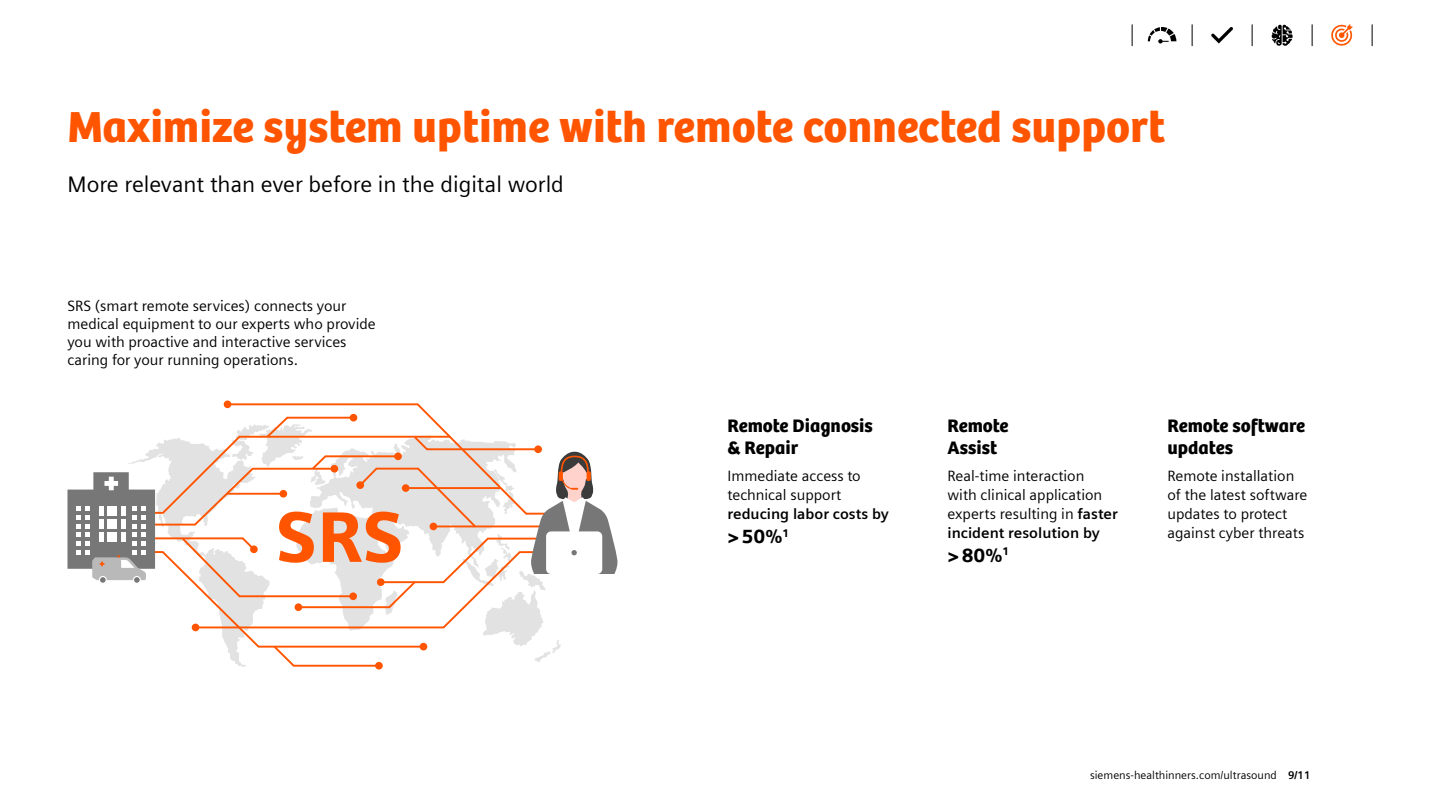
<style>
.page{position:relative;width:1440px;height:810px;background:#fff}
.page>*{position:absolute;margin:0;border:0;box-sizing:border-box;transform-origin:0 0}
.bodytext_headline__2{font:900 71.4px "Siemens Sans";color:#f50}
.headline__60pt_110{font:45px "SH Bree Headline Regular";color:#f50}
.subhead__30pt_120{font:22.5px "Siemens Sans";color:#000}
.bodytext_headline__2-2{font:18.75px/22.5px "SH Bree Headline Regular";color:#000}
.bodytext_20pt_24pt{font:900 18.75px "Siemens Sans";color:#000}
.bodytext_20pt_24pt-2{font:15px/18.8px "Siemens Sans";color:#000}
.t1{font:11.25px "Siemens Sans";color:#000}
.s1{font-weight:700}
</style>
<div class="page">
<div style="left:224px;top:401px;width:7px;height:7px;background:#f50;border-radius:50%"></div>
<svg style="left:67px;top:402px;width:551px;height:266px"></svg>
<svg style="left:1211px;top:27px;width:22px;height:17px"></svg>
<svg style="left:1148px;top:27px;width:28px;height:17px"></svg>
<svg style="left:1192px;top:25px;width:1px;height:21px"></svg>
<svg style="left:1132px;top:25px;width:1px;height:21px"></svg>
<svg style="left:1372px;top:25px;width:1px;height:21px"></svg>
<svg style="left:1312px;top:25px;width:1px;height:21px"></svg>
<svg style="left:1252px;top:25px;width:1px;height:21px"></svg>
<svg style="left:1331px;top:24px;width:22px;height:22px"></svg>
<svg style="left:1271px;top:25px;width:22px;height:21px"></svg>
<h1 class="headline__60pt_110" style="left:68px;top:92px;width:1099px">Maximize system uptime with remote connected support</h1>
<h3 class="subhead__30pt_120" style="left:68px;top:167px;width:498px">More relevant than ever before in the digital world</h3>
<p class="bodytext_20pt_24pt-2" style="left:68px;top:295px;width:310px;line-height:18px">SRS (smart remote services) connects your medical equipment to our experts who provide you with proactive and interactive services caring for your running operations.</p>
<p class="bodytext_headline__2" style="left:276px;top:480px;width:129px">SRS</p>
<p class="bodytext_headline__2-2" style="left:728px;top:414px;width:147px">Remote Diagnosis &amp; Repair</p>
<p class="bodytext_20pt_24pt-2" style="left:728px;top:466px;width:163px">Immediate access to technical support <span class="s1">reducing labor costs by</span></p>
<p class="bodytext_20pt_24pt" style="left:728px;top:521px;width:63px">&gt;50%<sup>1</sup></p>
<p class="bodytext_headline__2-2" style="left:947px;top:414px;width:63px">Remote<br>Assist</p>
<p class="bodytext_20pt_24pt-2" style="left:947px;top:466px;width:172px">Real-time interaction<br>with clinical application experts resulting in <span class="s1">faster incident resolution by</span></p>
<p class="bodytext_20pt_24pt" style="left:947px;top:540px;width:63px">&gt;80%<sup>1</sup></p>
<p class="bodytext_headline__2-2" style="left:1167px;top:414px;width:139px">Remote software updates</p>
<p class="bodytext_20pt_24pt-2" style="left:1167px;top:466px;width:141px">Remote installation of the latest software updates to protect against cyber threats</p>
<p class="t1" style="left:1090px;top:766px;width:222px">siemens-healthinners.com/ultrasound <span class="s1">9/11</span></p>
</div>
